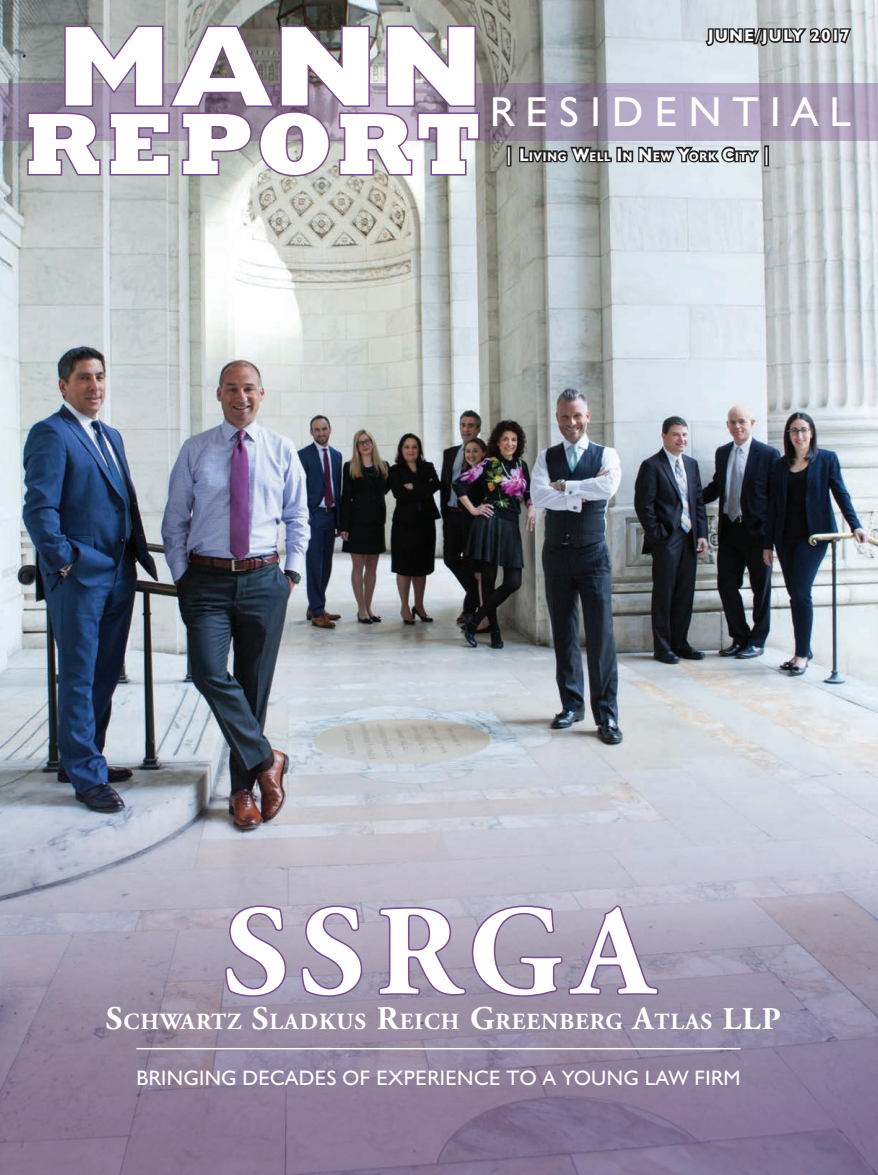
<style>
.page{position:relative;width:878px;height:1175px;background:#fff}
.page>*{position:absolute;margin:0;border:0;box-sizing:border-box;transform-origin:0 0}
.t1{font:700 127.5px "Adobe Garamond";letter-spacing:.09em;color:#fff}
.t2{font:42px "Humanist 521 BT";letter-spacing:.27em;color:#fff}
.t3{font:700 23.1px "Adobe Garamond";letter-spacing:.045em;color:#fff}
.t4{font:21px "Humanist 521 BT";letter-spacing:.02em;color:#fff}
.t5{font:700 16.5px "Humanist 521 BT";letter-spacing:.095em;color:#fff}
.t6{font:700 12.6px "Humanist 521 BT";letter-spacing:.08em;color:#fff;scale:.93 1}
.s1{font-size:18px}
.s2{font-size:33px}
.s3{font-size:31.5px}
</style>
<div class="page">
<img style="left:0;top:0;width:878px;height:741px">
<svg style="left:703px;top:26px;width:150px;height:22px;background:#76787a"></svg>
<svg style="left:0;top:83px;width:878px;height:58px;background:#a397b0"></svg>
<svg style="left:0;top:741px;width:878px;height:433px;background:#a29cb0"></svg>
<svg style="left:26px;top:25px;width:454px;height:152px"></svg>
<svg style="left:224px;top:903px;width:64px;height:95px;background:#a092ae"></svg>
<svg style="left:300px;top:903px;width:64px;height:95px;background:#a193b0"></svg>
<svg style="left:377px;top:903px;width:280px;height:95px;background:#a194b0"></svg>
<hr style="left:136px;top:1048px;width:604px;height:1px;background:#fff">
<div style="left:506px;top:145px;width:5px;height:21px;border:3px solid #231f20"></div>
<svg style="left:517px;top:143px;width:96px;height:23px;background:#696c6c"></svg>
<div style="left:616px;top:147px;width:6px;height:15px;border:3px solid #231f20"></div>
<svg style="left:620px;top:145px;width:142px;height:22px;background:#878a8e"></svg>
<div style="left:764px;top:145px;width:5px;height:21px;border:3px solid #231f20"></div>
<p class="t5" style="left:708px;top:25px;width:143px">JUNE/JULY 2017</p>
<h2 class="t2" style="left:490px;top:86px;width:362px">RESIDENTIAL</h2>
<p class="t6" style="left:505px;top:148px;width:287px"><span class="s1">|</span> <span class="s1">L</span>IVING <span class="s1">W</span>ELL <span class="s1">I</span> N <span class="s1">N</span> EW <span class="s1">Y</span>ORK <span class="s1">C</span>ITY <span class="s1">|</span></p>
<h1 class="t1" style="left:224px;top:883px;width:430px">SSRGA</h1>
<p class="t3" style="left:106px;top:1008px;width:676px"><span class="s2">S</span>CHWARTZ <span class="s2">S</span>LADKUS <span class="s2">R</span>EICH <span class="s2">G</span>REENBERG <span class="s2">A</span>TLAS <span class="s3">LLP</span></p>
<p class="t4" style="left:136px;top:1065px;width:605px">BRINGING DECADES OF EXPERIENCE TO A YOUNG LAW FIRM</p>
</div>
